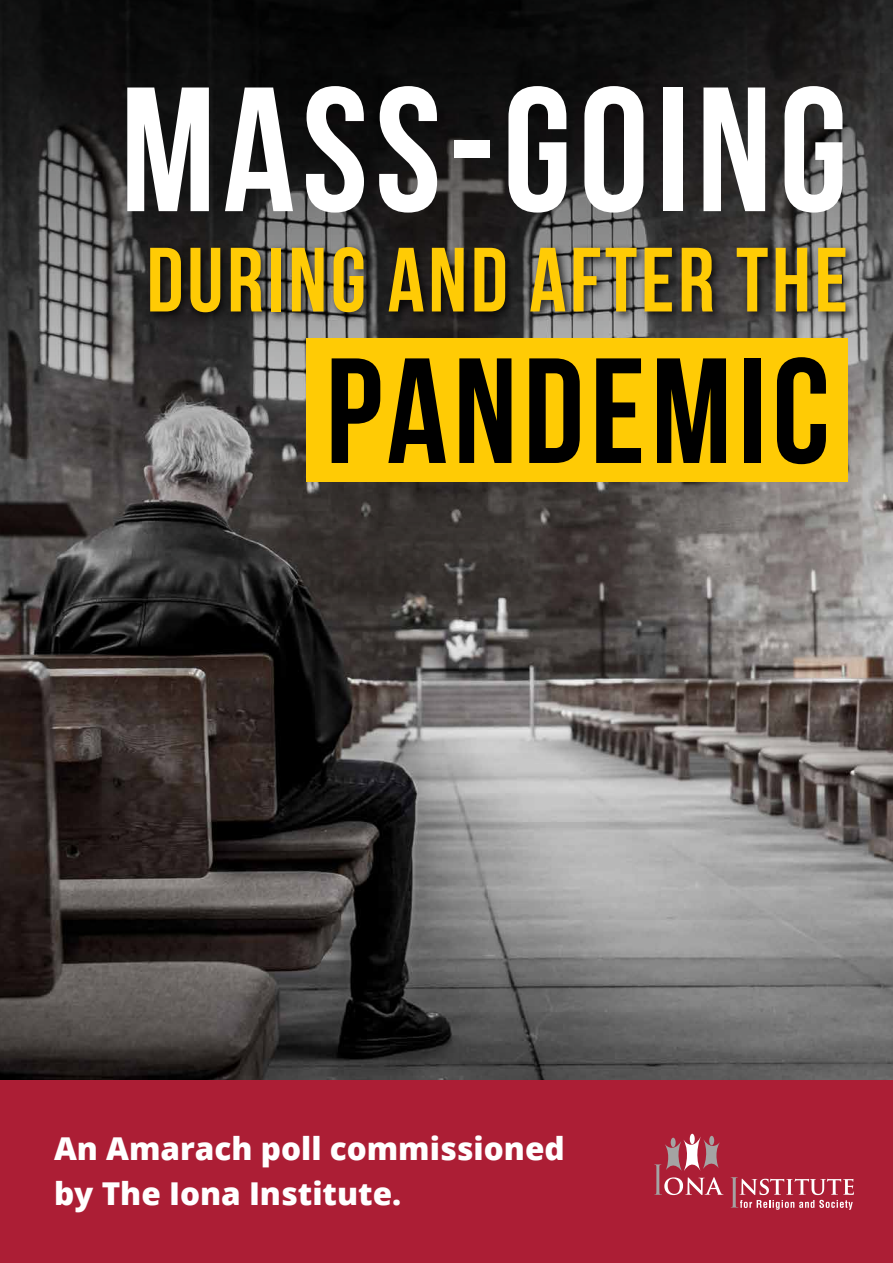
<style>
.page{position:relative;width:893px;height:1263px;background:#fff}
.page>*{position:absolute;margin:0;border:0;box-sizing:border-box;transform-origin:0 0}
.t1{font:700 176.7px "Bebas Neue";letter-spacing:.04em;color:#fff}
.t2{font:700 149.4px "Bebas Neue";letter-spacing:.04em;color:#000}
.t3{font:700 90.9px "Bebas Neue";letter-spacing:.04em;color:#ffcb05}
.t4{font:800 31.5px/45px "Open Sans";color:#fff}
</style>
<div class="page">
<img style="left:0;top:623px;width:893px;height:457px">
<svg style="left:0;top:0;width:893px;height:623px;background:#3b3938"></svg>
<div style="left:0;top:1080px;width:893px;height:183px;background:#ac1e35"></div>
<svg style="left:731px;top:1177px;width:123px;height:33px"></svg>
<div style="left:690px;top:1134px;width:5px;height:10px;background:#fff;border-radius:50%"></div>
<svg style="left:654px;top:1136px;width:69px;height:59px"></svg>
<div style="left:145px;top:242px;width:712px;height:81px;background:#000;opacity:.75"></div>
<div style="left:306px;top:338px;width:542px;height:143px;background:#ffcb05"></div>
<h1 class="t1" style="left:120px;top:53px;width:729px">MASS-GOING</h1>
<h3 class="t3" style="left:147px;top:230px;width:703px">DURING AND AFTER THE</h3>
<h2 class="t2" style="left:326px;top:329px;width:506px">PANDEMIC</h2>
<p class="t4" style="left:54px;top:1125px;width:512px">An Amarach poll commissioned by The Iona Institute.</p>
</div>
